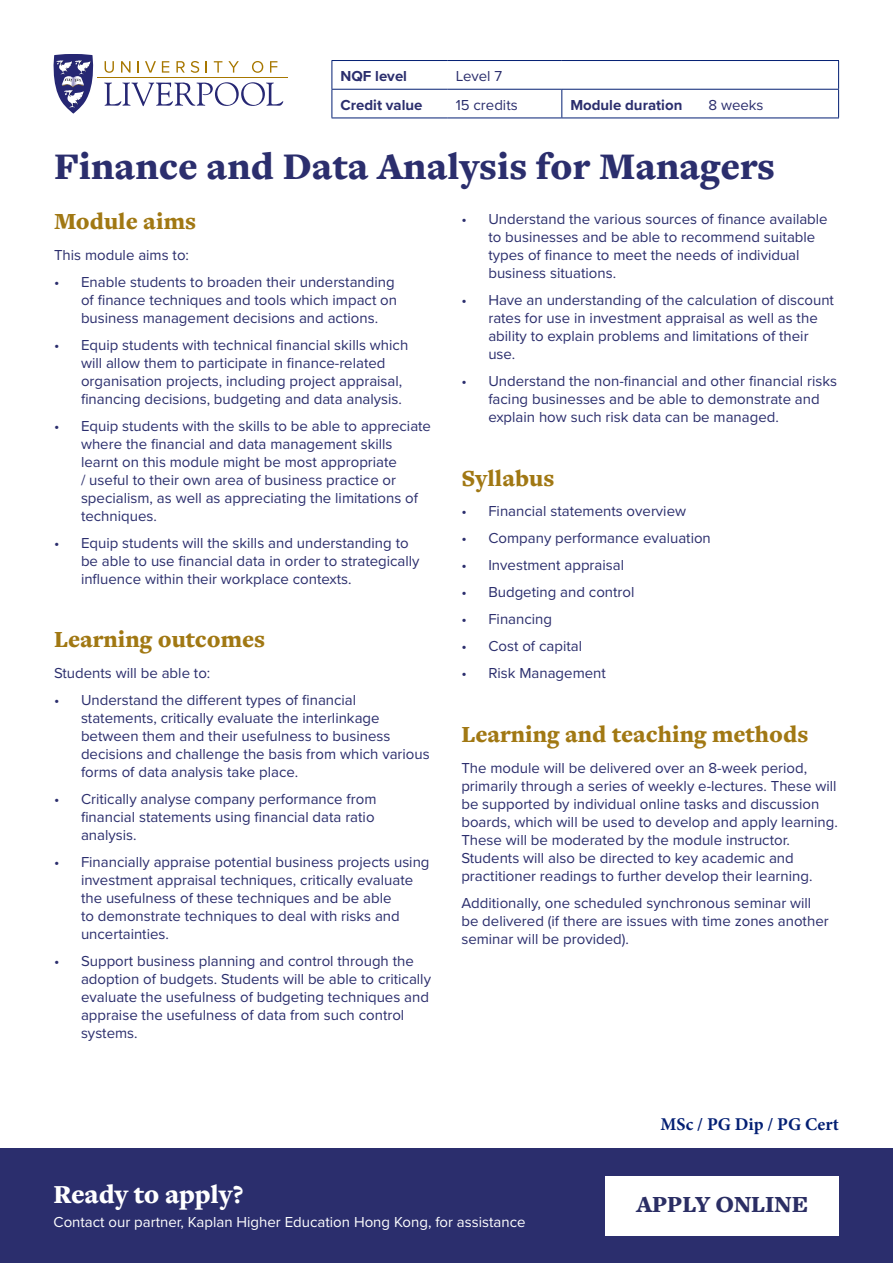
<style>
.page{position:relative;width:893px;height:1263px;background:#fff}
.page>*{position:absolute;margin:0;border:0;box-sizing:border-box;transform-origin:0 0}
.t1{font:900 39px "Freight Text Pro";color:#2b2e6d}
.t2{font:900 27px "Freight Text Pro";letter-spacing:-.01em;color:#fff}
.t3{font:900 24px "Freight Text Pro";color:#a17813}
.t4{font:900 24px "Freight Text Pro";color:#2b2e64}
.t5{font:700 18px "Minion Pro";color:#031f73}
.Body{font:15px/18px "Proxima Nova";color:#2b2e6d}
.Body-2{font:15px "Proxima Nova";color:#fff}
.t6{font:700 15px "Proxima Nova";color:#2b2e6d}
</style>
<div class="page">
<svg style="left:54px;top:54px;width:40px;height:60px"></svg>
<hr style="left:97px;top:77px;width:190px;height:1px;background:#a77700">
<svg style="left:138px;top:61px;width:1px;height:12px"></svg>
<svg style="left:162px;top:61px;width:7px;height:12px"></svg>
<svg style="left:145px;top:61px;width:11px;height:12px"></svg>
<svg style="left:121px;top:61px;width:9px;height:12px"></svg>
<svg style="left:105px;top:61px;width:9px;height:12px"></svg>
<svg style="left:270px;top:61px;width:7px;height:12px"></svg>
<svg style="left:228px;top:61px;width:11px;height:12px"></svg>
<svg style="left:214px;top:61px;width:8px;height:12px"></svg>
<svg style="left:176px;top:61px;width:9px;height:12px"></svg>
<svg style="left:252px;top:61px;width:11px;height:12px"></svg>
<svg style="left:206px;top:61px;width:1px;height:12px"></svg>
<svg style="left:191px;top:61px;width:8px;height:12px"></svg>
<svg style="left:104px;top:82px;width:179px;height:24px"></svg>
<hr style="left:332px;top:60px;width:115px;height:1px;background:#031f73">
<hr style="left:447px;top:60px;width:115px;height:1px;background:#031f73">
<hr style="left:562px;top:60px;width:138px;height:1px;background:#031f73">
<hr style="left:700px;top:60px;width:139px;height:1px;background:#031f73">
<hr style="left:332px;top:89px;width:115px;height:1px;background:#031f73">
<svg style="left:332px;top:61px;width:1px;height:57px"></svg>
<hr style="left:447px;top:89px;width:115px;height:1px;background:#031f73">
<hr style="left:562px;top:89px;width:138px;height:1px;background:#031f73">
<svg style="left:561px;top:90px;width:1px;height:28px"></svg>
<hr style="left:700px;top:89px;width:139px;height:1px;background:#031f73">
<svg style="left:838px;top:61px;width:1px;height:57px"></svg>
<hr style="left:332px;top:118px;width:115px;height:1px;background:#031f73">
<hr style="left:447px;top:118px;width:115px;height:1px;background:#031f73">
<hr style="left:562px;top:118px;width:138px;height:1px;background:#031f73">
<hr style="left:700px;top:118px;width:139px;height:1px;background:#031f73">
<div style="left:0;top:1148px;width:893px;height:115px;background:#2b2e6d"></div>
<div style="left:606px;top:1176px;width:233px;height:59px;background:#fff"></div>
<p class="t6" style="left:340px;top:65px;width:68px">NQF level</p>
<p class="Body" style="left:456px;top:66px;width:48px">Level 7</p>
<p class="t6" style="left:340px;top:93px;width:84px">Credit value</p>
<p class="Body" style="left:456px;top:95px;width:64px">15 credits</p>
<p class="t6" style="left:570px;top:93px;width:114px">Module duration</p>
<p class="Body" style="left:708px;top:95px;width:57px">8 weeks</p>
<h1 class="t1" style="left:54px;top:141px;width:722px">Finance and Data Analysis for Managers</h1>
<h2 class="t3" style="left:54px;top:205px;width:144px">Module aims</h2>
<p class="Body" style="left:54px;top:245px;width:137px">This module aims to:</p>
<p class="Body" style="left:81px;top:272px;width:318px;text-indent:-27px">• Enable students to broaden their understanding of finance techniques and tools which impact on business management decisions and actions.</p>
<p class="Body" style="left:81px;top:335px;width:329px;text-indent:-27px">• Equip students with technical financial skills which will allow them to participate in finance-related organisation projects, including project appraisal, financing decisions, budgeting and data analysis.</p>
<p class="Body" style="left:81px;top:416px;width:352px;text-indent:-27px">• Equip students with the skills to be able to appreciate where the financial and data management skills learnt on this module might be most appropriate<br>/ useful to their own area of business practice or specialism, as well as appreciating the limitations of techniques.</p>
<p class="Body" style="left:81px;top:533px;width:340px;text-indent:-27px">• Equip students will the skills and understanding to be able to use financial data in order to strategically influence within their workplace contexts.</p>
<h2 class="t3" style="left:54px;top:623px;width:213px">Learning outcomes</h2>
<p class="Body" style="left:54px;top:663px;width:158px">Students will be able to:</p>
<p class="Body" style="left:81px;top:690px;width:350px;text-indent:-27px">• Understand the different types of financial statements, critically evaluate the interlinkage between them and their usefulness to business decisions and challenge the basis from which various forms of data analysis take place.</p>
<p class="Body" style="left:81px;top:789px;width:297px;text-indent:-27px">• Critically analyse company performance from financial statements using financial data ratio analysis.</p>
<p class="Body" style="left:81px;top:852px;width:350px;text-indent:-27px">• Financially appraise potential business projects using investment appraisal techniques, critically evaluate the usefulness of these techniques and be able<br>to demonstrate techniques to deal with risks and uncertainties.</p>
<p class="Body" style="left:81px;top:951px;width:351px;text-indent:-27px">• Support business planning and control through the adoption of budgets. Students will be able to critically evaluate the usefulness of budgeting techniques and appraise the usefulness of data from such control systems.</p>
<p class="Body" style="left:488px;top:210px;width:341px;text-indent:-27px">• Understand the various sources of finance available to businesses and be able to recommend suitable types of finance to meet the needs of individual business situations.</p>
<p class="Body" style="left:488px;top:291px;width:347px;text-indent:-27px">• Have an understanding of the calculation of discount rates for use in investment appraisal as well as the ability to explain problems and limitations of their use.</p>
<p class="Body" style="left:488px;top:372px;width:350px;text-indent:-27px">• Understand the non-financial and other financial risks facing businesses and be able to demonstrate and explain how such risk data can be managed.</p>
<h2 class="t3" style="left:461px;top:462px;width:94px">Syllabus</h2>
<p class="Body" style="left:461px;top:502px;width:226px">• Financial statements overview</p>
<p class="Body" style="left:461px;top:529px;width:251px">• Company performance evaluation</p>
<p class="Body" style="left:461px;top:556px;width:164px">• Investment appraisal</p>
<p class="Body" style="left:461px;top:583px;width:175px">• Budgeting and control</p>
<p class="Body" style="left:461px;top:610px;width:92px">• Financing</p>
<p class="Body" style="left:461px;top:637px;width:122px">• Cost of capital</p>
<p class="Body" style="left:461px;top:664px;width:146px">• Risk Management</p>
<h2 class="t3" style="left:461px;top:718px;width:348px">Learning and teaching methods</h2>
<p class="Body" style="left:461px;top:758px;width:378px">The module will be delivered over an 8-week period, primarily through a series of weekly e-lectures. These will be supported by individual online tasks and discussion boards, which will be used to develop and apply learning.<br>These will be moderated by the module instructor.<br>Students will also be directed to key academic and practitioner readings to further develop their learning.</p>
<p class="Body" style="left:461px;top:893px;width:369px">Additionally, one scheduled synchronous seminar will be delivered (if there are issues with time zones another seminar will be provided).</p>
<p class="t2" style="left:54px;top:1176px;width:191px">Ready to apply?</p>
<p class="t5" style="left:660px;top:1111px;width:180px">MSc / PG Dip / PG Cert</p>
<p class="t4" style="left:636px;top:1188px;width:173px">APPLY ONLINE</p>
<p class="Body-2" style="left:54px;top:1210px;width:474px">Contact our partner, Kaplan Higher Education Hong Kong, for assistance</p>
</div>
